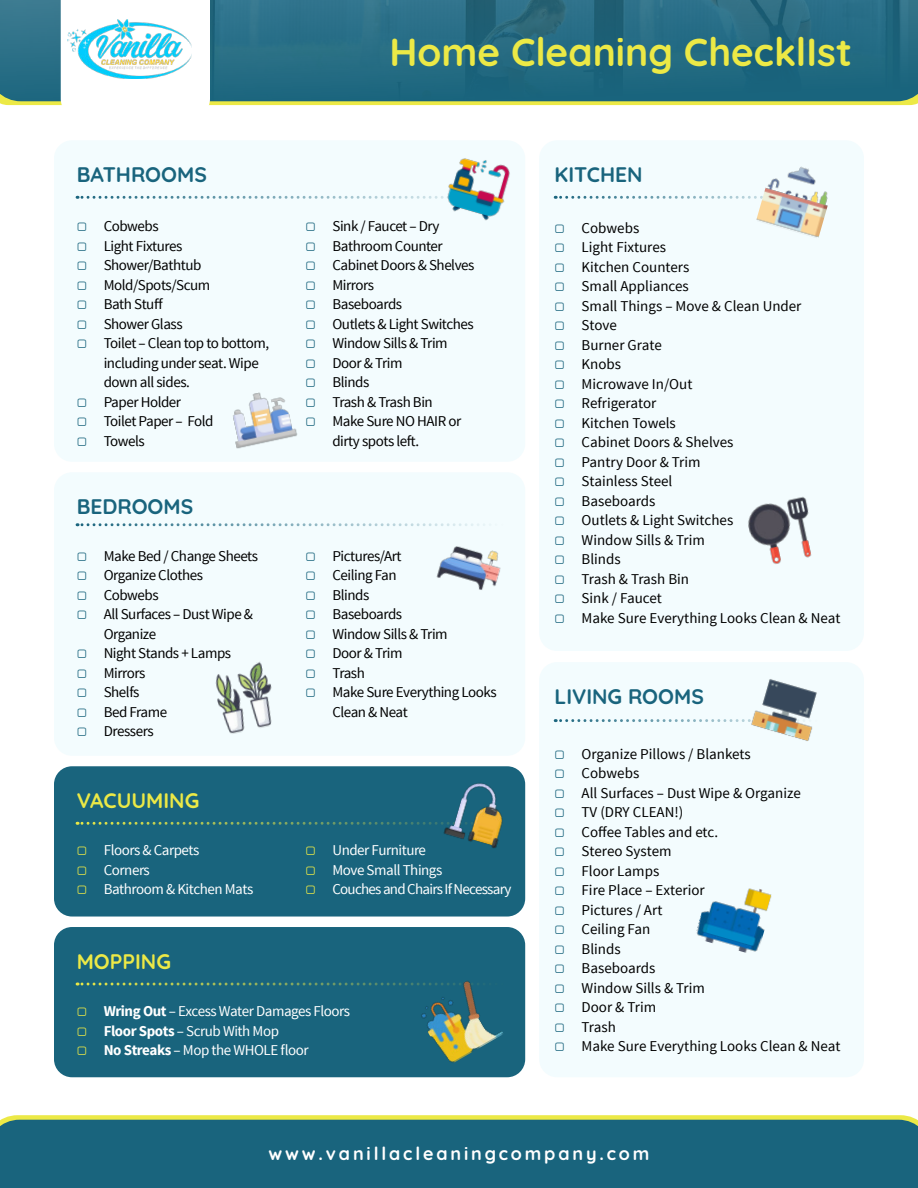
<style>
.page{position:relative;width:918px;height:1188px;background:#fff}
.page>*{position:absolute;margin:0;border:0;box-sizing:border-box;transform-origin:0 0}
.t1{font:700 39px "Quicksand";color:#ece946}
.t2{font:700 21px "Quicksand";color:#19647d}
.t3{font:700 21px "Quicksand";color:#ece946}
.t4{font:700 18px "Quicksand";letter-spacing:.16em;color:#fff}
.t5{font:15px "Source Sans Pro";letter-spacing:-.03em;color:#000}
.t6{font:15px/19.5px "Source Sans Pro";color:#000}
.t7{font:15px/19.5px "Source Sans Pro";letter-spacing:-.03em;color:#fff}
.s1{color:#19647d}
.s2{color:#ece946}
.s3{font-weight:700}
</style>
<div class="page">
<svg style="left:0;top:1115px;width:918px;height:5px;fill:#ece946"></svg>
<svg style="left:0;top:0;width:918px;height:106px"></svg>
<img style="left:67px;top:20px;width:124px;height:58px">
<div style="left:54px;top:140px;width:471px;height:322px;background:#f3fcfe;border-radius:18px"></div>
<div style="left:54px;top:766px;width:471px;height:151px;background:#19647d;border-radius:18px"></div>
<div style="left:54px;top:927px;width:471px;height:150px;background:#19647d;border-radius:18px"></div>
<div style="left:54px;top:472px;width:471px;height:284px;background:#f3fcfe;border-radius:18px"></div>
<div style="left:539px;top:140px;width:325px;height:511px;background:#f3fcfe;border-radius:18px"></div>
<div style="left:539px;top:662px;width:325px;height:415px;background:#f3fcfe;border-radius:18px"></div>
<svg style="left:77px;top:523px;width:408px;height:3px"></svg>
<svg style="left:77px;top:196px;width:361px;height:3px"></svg>
<svg style="left:77px;top:822px;width:361px;height:3px"></svg>
<svg style="left:77px;top:983px;width:337px;height:3px"></svg>
<svg style="left:555px;top:196px;width:201px;height:3px"></svg>
<svg style="left:555px;top:719px;width:190px;height:3px"></svg>
<img style="left:441px;top:158px;width:69px;height:63px">
<img style="left:441px;top:783px;width:62px;height:66px">
<img style="left:417px;top:980px;width:86px;height:83px">
<img style="left:756px;top:166px;width:72px;height:72px">
<img style="left:748px;top:679px;width:69px;height:62px">
<img style="left:436px;top:546px;width:65px;height:44px">
<img style="left:233px;top:392px;width:65px;height:57px">
<img style="left:215px;top:661px;width:57px;height:73px">
<img style="left:748px;top:496px;width:64px;height:68px">
<img style="left:696px;top:888px;width:76px;height:65px">
<div style="left:0;top:1120px;width:918px;height:68px;background:#19647d"></div>
<h2 class="t2" style="left:77px;top:167px;width:132px">BATHROOMS</h2>
<p class="t5" style="left:77px;top:220px;width:84px"><span class="s1">▢</span> Cobwebs</p>
<p class="t5" style="left:77px;top:240px;width:107px"><span class="s1">▢</span> Light Fixtures</p>
<p class="t5" style="left:77px;top:259px;width:126px"><span class="s1">▢</span> Shower/Bathtub</p>
<p class="t5" style="left:77px;top:279px;width:135px"><span class="s1">▢</span> Mold/Spots/Scum</p>
<p class="t5" style="left:77px;top:295px;width:88px"><span class="s1">▢</span> Bath Stuff</p>
<p class="t5" style="left:77px;top:318px;width:108px"><span class="s1">▢</span> Shower Glass</p>
<p class="t5" style="left:77px;top:337px;width:194px"><span class="s1">▢</span> Toilet – Clean top to bottom,</p>
<p class="t5" style="left:104px;top:357px;width:157px">including under seat. Wipe</p>
<p class="t5" style="left:104px;top:376px;width:88px">down all sides.</p>
<p class="t5" style="left:77px;top:396px;width:106px"><span class="s1">▢</span> Paper Holder</p>
<p class="t5" style="left:77px;top:415px;width:138px"><span class="s1">▢</span> Toilet Paper – Fold</p>
<p class="t5" style="left:77px;top:435px;width:70px"><span class="s1">▢</span> Towels</p>
<h2 class="t2" style="left:77px;top:499px;width:118px">BEDROOMS</h2>
<p class="t5" style="left:77px;top:550px;width:183px"><span class="s1">▢</span> Make Bed / Change Sheets</p>
<p class="t5" style="left:77px;top:569px;width:128px"><span class="s1">▢</span> Organize Clothes</p>
<p class="t5" style="left:77px;top:589px;width:84px"><span class="s1">▢</span> Cobwebs</p>
<p class="t5" style="left:77px;top:608px;width:178px"><span class="s1">▢</span> All Surfaces – Dust Wipe &amp;</p>
<p class="t5" style="left:104px;top:628px;width:54px">Organize</p>
<p class="t5" style="left:77px;top:647px;width:156px"><span class="s1">▢</span> Night Stands + Lamps</p>
<p class="t5" style="left:77px;top:667px;width:70px"><span class="s1">▢</span> Mirrors</p>
<p class="t5" style="left:77px;top:686px;width:64px"><span class="s1">▢</span> Shelfs</p>
<p class="t5" style="left:77px;top:706px;width:92px"><span class="s1">▢</span> Bed Frame</p>
<p class="t5" style="left:77px;top:725px;width:78px"><span class="s1">▢</span> Dressers</p>
<h1 class="t1" style="left:390px;top:37px;width:464px">Home Cleaning ChecklIst</h1>
<p class="t5" style="left:305px;top:220px;width:136px"><span class="s1">▢</span> Sink / Faucet – Dry</p>
<p class="t5" style="left:305px;top:240px;width:139px"><span class="s1">▢</span> Bathroom Counter</p>
<p class="t5" style="left:305px;top:259px;width:171px"><span class="s1">▢</span> Cabinet Doors &amp; Shelves</p>
<p class="t5" style="left:305px;top:279px;width:70px"><span class="s1">▢</span> Mirrors</p>
<p class="t5" style="left:305px;top:298px;width:98px"><span class="s1">▢</span> Baseboards</p>
<p class="t5" style="left:305px;top:318px;width:170px"><span class="s1">▢</span> Outlets &amp; Light Switches</p>
<p class="t5" style="left:305px;top:337px;width:144px"><span class="s1">▢</span> Window Sills &amp; Trim</p>
<p class="t5" style="left:305px;top:357px;width:99px"><span class="s1">▢</span> Door &amp; Trim</p>
<p class="t5" style="left:305px;top:376px;width:65px"><span class="s1">▢</span> Blinds</p>
<p class="t5" style="left:305px;top:396px;width:129px"><span class="s1">▢</span> Trash &amp; Trash Bin</p>
<p class="t5" style="left:305px;top:415px;width:158px"><span class="s1">▢</span> Make Sure NO HAIR or</p>
<p class="t5" style="left:332px;top:431px;width:88px">dirty spots left.</p>
<p class="t5" style="left:305px;top:550px;width:98px"><span class="s1">▢</span> Pictures/Art</p>
<p class="t5" style="left:305px;top:569px;width:93px"><span class="s1">▢</span> Ceiling Fan</p>
<p class="t5" style="left:305px;top:589px;width:65px"><span class="s1">▢</span> Blinds</p>
<p class="t5" style="left:305px;top:608px;width:98px"><span class="s1">▢</span> Baseboards</p>
<p class="t5" style="left:305px;top:628px;width:144px"><span class="s1">▢</span> Window Sills &amp; Trim</p>
<p class="t5" style="left:305px;top:647px;width:99px"><span class="s1">▢</span> Door &amp; Trim</p>
<p class="t5" style="left:305px;top:667px;width:61px"><span class="s1">▢</span> Trash</p>
<p class="t5" style="left:305px;top:686px;width:193px"><span class="s1">▢</span> Make Sure Everything Looks</p>
<p class="t5" style="left:332px;top:706px;width:77px">Clean &amp; Neat</p>
<h2 class="t2" style="left:555px;top:167px;width:89px">KITCHEN</h2>
<p class="t6" style="left:555px;top:219px;width:287px"><span class="s1">▢</span> Cobwebs<br><span class="s1">▢</span> Light Fixtures<br><span class="s1">▢</span> Kitchen Counters<br><span class="s1">▢</span> Small Appliances<br><span class="s1">▢</span> Small Things – Move &amp; Clean Under<br><span class="s1">▢</span> Stove<br><span class="s1">▢</span> Burner Grate<br><span class="s1">▢</span> Knobs<br><span class="s1">▢</span> Microwave In/Out<br><span class="s1">▢</span> Refrigerator<br><span class="s1">▢</span> Kitchen Towels<br><span class="s1">▢</span> Cabinet Doors &amp; Shelves<br><span class="s1">▢</span> Pantry Door &amp; Trim<br><span class="s1">▢</span> Stainless Steel<br><span class="s1">▢</span> Baseboards<br><span class="s1">▢</span> Outlets &amp; Light Switches<br><span class="s1">▢</span> Window Sills &amp; Trim<br><span class="s1">▢</span> Blinds<br><span class="s1">▢</span> Trash &amp; Trash Bin<br><span class="s1">▢</span> Sink / Faucet<br><span class="s1">▢</span> Make Sure Everything Looks Clean &amp; Neat</p>
<h2 class="t2" style="left:555px;top:689px;width:151px">LIVING ROOMS</h2>
<h2 class="t3" style="left:77px;top:793px;width:124px">VACUUMING</h2>
<p class="t7" style="left:77px;top:842px;width:178px"><span class="s2">▢</span> Floors &amp; Carpets<br><span class="s2">▢</span> Corners<br><span class="s2">▢</span> Bathroom &amp; Kitchen Mats</p>
<p class="t7" style="left:305px;top:842px;width:208px"><span class="s2">▢</span> Under Furniture<br><span class="s2">▢</span> Move Small Things<br><span class="s2">▢</span> Couches and Chairs If Necessary</p>
<h2 class="t3" style="left:77px;top:953px;width:96px">MOPPING</h2>
<p class="t7" style="left:77px;top:1002px;width:275px"><span class="s2">▢</span> <span class="s3">Wring Out</span> – Excess Water Damages Floors <span class="s2">▢</span> <span class="s3">Floor Spots</span> – Scrub With Mop<br><span class="s2">▢</span> <span class="s3">No Streaks</span> – Mop the WHOLE floor</p>
<p class="t6" style="left:555px;top:745px;width:287px"><span class="s1">▢</span> Organize Pillows / Blankets<br><span class="s1">▢</span> Cobwebs<br><span class="s1">▢</span> All Surfaces – Dust Wipe &amp; Organize<br><span class="s1">▢</span> TV (DRY CLEAN!)<br><span class="s1">▢</span> Coffee Tables and etc.<br><span class="s1">▢</span> Stereo System<br><span class="s1">▢</span> Floor Lamps<br><span class="s1">▢</span> Fire Place – Exterior<br><span class="s1">▢</span> Pictures / Art<br><span class="s1">▢</span> Ceiling Fan<br><span class="s1">▢</span> Blinds<br><span class="s1">▢</span> Baseboards<br><span class="s1">▢</span> Window Sills &amp; Trim<br><span class="s1">▢</span> Door &amp; Trim<br><span class="s1">▢</span> Trash<br><span class="s1">▢</span> Make Sure Everything Looks Clean &amp; Neat</p>
<p class="t4" style="left:268px;top:1147px;width:383px">www.vanillacleaningcompany.com</p>
</div>
